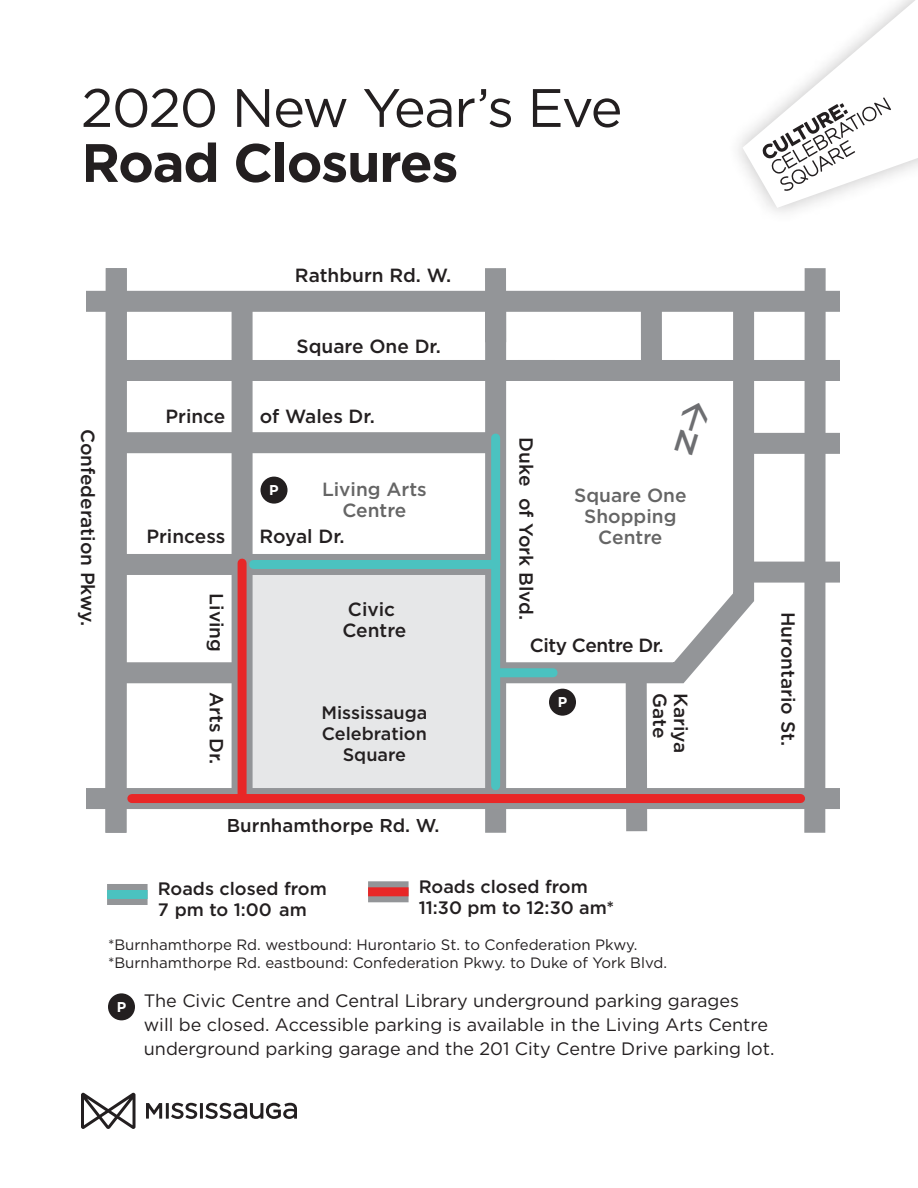
<style>
.page{position:relative;width:918px;height:1188px;background:#fff}
.page>*{position:absolute;margin:0;border:0;box-sizing:border-box;transform-origin:0 0}
.t1{font:54px "Gotham";letter-spacing:-.03em;color:#231f20}
.t2{font:700 54px "Gotham";letter-spacing:-.025em;color:#231f20}
.t3{font:500 19.05px/21px "Gotham";color:#231f20}
.t4{font:500 19.05px/21px "Gotham";color:#656565;text-align:center}
.t5{font:500 19.05px "Gotham";letter-spacing:-.025em;color:#231f20}
.t6{font:500 18.6px "Gotham";color:#231f20}
.t7{font:18px/24px "Gotham";color:#231f20}
.t8{font:500 18px/21px "Gotham";color:#231f20}
.t9{font:15px/18px "Gotham";color:#231f20}
.t10{font:700 14.25px "Gotham";color:#fff}
</style>
<div class="page">
<div style="left:246px;top:566px;width:249px;height:226px;background:#e6e7e8"></div>
<div style="left:107px;top:884px;width:41px;height:21px;background:#939598"></div>
<div style="left:107px;top:890px;width:41px;height:9px;background:#4bc2c0"></div>
<div style="left:368px;top:881px;width:41px;height:21px;background:#939598"></div>
<div style="left:368px;top:887px;width:41px;height:9px;background:#e82727"></div>
<svg style="left:474px;top:290px;width:291px;height:404px"></svg>
<div style="left:118px;top:662px;width:122px;height:21px;background:#939598"></div>
<div style="left:232px;top:305px;width:21px;height:493px;background:#939598"></div>
<div style="left:485px;top:298px;width:21px;height:535px;background:#939598"></div>
<div style="left:485px;top:268px;width:21px;height:74px;background:#939598"></div>
<div style="left:641px;top:296px;width:21px;height:75px;background:#939598"></div>
<svg style="left:615px;top:655px;width:43px;height:177px"></svg>
<div style="left:746px;top:562px;width:130px;height:21px;background:#939598"></div>
<div style="left:746px;top:433px;width:113px;height:21px;background:#939598"></div>
<div style="left:0;top:788px;width:873px;height:21px;background:#939598"></div>
<div style="left:117px;top:432px;width:124px;height:21px;background:#939598"></div>
<div style="left:118px;top:554px;width:375px;height:21px;background:#939598"></div>
<div style="left:244px;top:432px;width:250px;height:21px;background:#939598"></div>
<div style="left:117px;top:360px;width:438px;height:21px;background:#939598"></div>
<div style="left:518px;top:360px;width:363px;height:21px;background:#939598"></div>
<div style="left:0;top:291px;width:843px;height:21px;background:#939598"></div>
<div style="left:497px;top:668px;width:56px;height:9px;background:#4bc2c0"></div>
<div style="left:491px;top:438px;width:9px;height:348px;background:#4bc2c0"></div>
<div style="left:254px;top:560px;width:242px;height:9px;background:#4bc2c0"></div>
<div style="left:105px;top:268px;width:22px;height:565px;background:#939598"></div>
<div style="left:804px;top:268px;width:22px;height:565px;background:#939598"></div>
<div style="left:238px;top:563px;width:9px;height:235px;background:#e82727"></div>
<div style="left:841px;top:144px;width:77px;height:723px;background:#fff"></div>
<div style="left:0;top:144px;width:86px;height:723px;background:#fff"></div>
<svg style="left:81px;top:1093px;width:55px;height:36px"></svg>
<svg style="left:146px;top:1103px;width:16px;height:16px"></svg>
<hr style="left:200px;top:1103px;width:3px;height:16px;background:#231f20">
<svg style="left:171px;top:1103px;width:26px;height:16px"></svg>
<hr style="left:166px;top:1103px;width:3px;height:16px;background:#231f20">
<svg style="left:205px;top:1103px;width:92px;height:16px"></svg>
<div style="left:108px;top:993px;width:27px;height:27px;background:#231f20;border-radius:50%"></div>
<div style="left:261px;top:477px;width:27px;height:27px;background:#231f20;border-radius:50%"></div>
<div style="left:549px;top:689px;width:27px;height:27px;background:#231f20;border-radius:50%"></div>
<div style="left:132px;top:794px;width:669px;height:9px;background:#e82727"></div>
<svg style="left:742px;top:0;width:176px;height:208px"></svg>
<svg style="left:674px;top:399px;width:38px;height:56px"></svg>
<h1 class="t1" style="left:81px;top:73px;width:543px">2020 New Year’s Eve</h1>
<h1 class="t2" style="left:81px;top:127px;width:379px">Road Closures</h1>
<p class="t3" style="left:295px;top:265px;width:158px">Rathburn Rd. W.</p>
<p class="t3" style="left:297px;top:335px;width:146px">Square One Dr.</p>
<p class="t3" style="left:99px;top:429px;width:199px;rotate:90deg">Confederation Pkwy.</p>
<p class="t3" style="left:165px;top:406px;width:62px">Prince</p>
<p class="t3" style="left:260px;top:406px;width:117px">of Wales Dr.</p>
<p class="t10" style="left:269px;top:481px;width:11px">P</p>
<p class="t4" style="left:322px;top:478px;width:106px">Living Arts<br>Centre</p>
<p class="t3" style="left:146px;top:525px;width:80px">Princess</p>
<p class="t3" style="left:260px;top:525px;width:87px">Royal Dr.</p>
<p class="t3" style="left:227px;top:593px;width:60px;rotate:90deg">Living</p>
<p class="t3" style="left:342px;top:599px;width:66px">Civic<br>Centre</p>
<p class="t3" style="left:537px;top:437px;width:184px;rotate:90deg">Duke of York Blvd.</p>
<p class="t4" style="left:574px;top:484px;width:114px">Square One<br>Shopping<br>Centre</p>
<p class="t5" style="left:530px;top:633px;width:135px">City Centre Dr.</p>
<p class="t3" style="left:227px;top:692px;width:74px;rotate:90deg">Arts Dr.</p>
<p class="t3" style="left:671px;top:693px;width:47px;rotate:90deg">Gate</p>
<p class="t3" style="left:692px;top:693px;width:62px;rotate:90deg">Kariya</p>
<p class="t10" style="left:558px;top:693px;width:11px">P</p>
<p class="t8" style="left:321px;top:702px;width:108px;text-align:center">Mississauga<br>Celebration<br>Square</p>
<p class="t3" style="left:799px;top:612px;width:135px;rotate:90deg">Hurontario St.</p>
<p class="t6" style="left:227px;top:814px;width:214px">Burnhamthorpe Rd. W.</p>
<p class="t8" style="left:158px;top:878px;width:171px">Roads closed from<br>7 pm to 1:00 am</p>
<p class="t8" style="left:419px;top:876px;width:197px">Roads closed from<br>11:30 pm to 12:30 am*</p>
<p class="t9" style="left:108px;top:935px;width:561px">*Burnhamthorpe Rd. westbound: Hurontario St. to Confederation Pkwy. *Burnhamthorpe Rd. eastbound: Confederation Pkwy. to Duke of York Blvd.</p>
<p class="t10" style="left:117px;top:998px;width:11px">P</p>
<p class="t7" style="left:144px;top:989px;width:632px">The Civic Centre and Central Library underground parking garages<br>will be closed. Accessible parking is available in the Living Arts Centre underground parking garage and the 201 City Centre Drive parking lot.</p>
</div>
